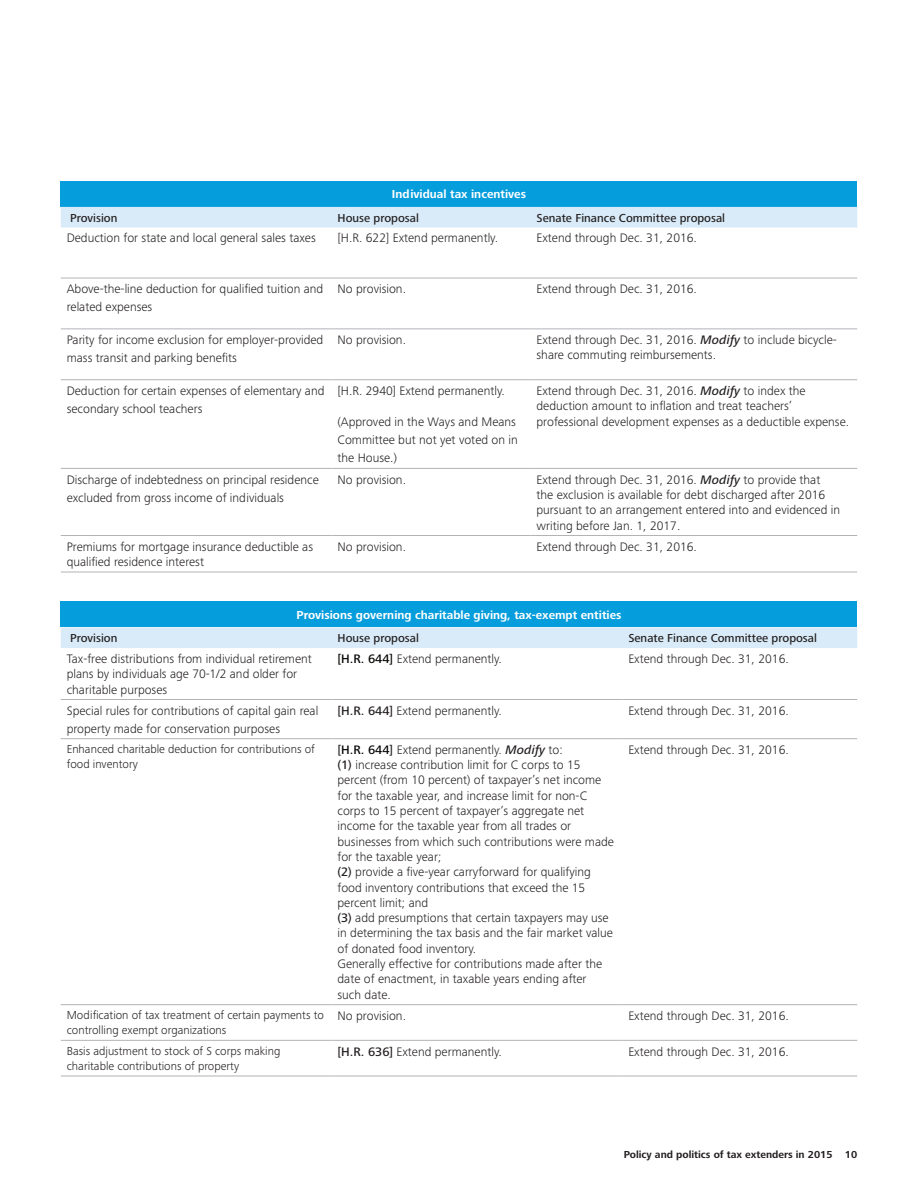
<style>
.page{position:relative;width:918px;height:1188px;background:#fff}
.page>*{position:absolute;margin:0;border:0;box-sizing:border-box;transform-origin:0 0}
.Body_copy{font:300 12.75px/15.3px "Frutiger Next Pro";color:#231f20}
.Body_copy-2{font:300 12px/15px "Frutiger Next Pro";color:#231f20}
.Body_copy-3{font:500 12px "Frutiger Next Pro";color:#231f20}
.Body_copy-4{font:700 12px "Frutiger Next Pro";color:#fff}
.t1{font:700 10.5px "Frutiger Next Pro";color:#231f20}
.s1{font-weight:500;font-style:italic}
.s2{font-weight:500;color:#040503}
.s3{font-weight:500}
</style>
<div class="page">
<div style="left:61px;top:602px;width:796px;height:25px;background:#069ddc"></div>
<div style="left:61px;top:627px;width:796px;height:21px;background:#d9ebf8"></div>
<hr style="left:61px;top:699px;width:271px;height:1px;background:#b2b3b7">
<hr style="left:332px;top:699px;width:290px;height:1px;background:#b2b3b7">
<hr style="left:622px;top:699px;width:235px;height:1px;background:#b2b3b7">
<hr style="left:61px;top:738px;width:271px;height:1px;background:#b2b3b7">
<hr style="left:332px;top:738px;width:290px;height:1px;background:#b2b3b7">
<hr style="left:622px;top:738px;width:235px;height:1px;background:#b2b3b7">
<hr style="left:61px;top:1004px;width:271px;height:1px;background:#b2b3b7">
<hr style="left:332px;top:1004px;width:290px;height:1px;background:#b2b3b7">
<hr style="left:622px;top:1004px;width:235px;height:1px;background:#b2b3b7">
<hr style="left:61px;top:1040px;width:271px;height:1px;background:#b2b3b7">
<hr style="left:332px;top:1040px;width:290px;height:1px;background:#b2b3b7">
<hr style="left:622px;top:1040px;width:235px;height:1px;background:#b2b3b7">
<hr style="left:61px;top:1076px;width:271px;height:1px;background:#b2b3b7">
<hr style="left:332px;top:1076px;width:290px;height:1px;background:#b2b3b7">
<hr style="left:622px;top:1076px;width:235px;height:1px;background:#b2b3b7">
<div style="left:61px;top:181px;width:796px;height:26px;background:#069ddc"></div>
<div style="left:61px;top:207px;width:796px;height:21px;background:#d9ebf8"></div>
<hr style="left:61px;top:278px;width:271px;height:1px;background:#b2b3b7">
<hr style="left:332px;top:278px;width:199px;height:1px;background:#b2b3b7">
<hr style="left:531px;top:278px;width:326px;height:1px;background:#b2b3b7">
<hr style="left:61px;top:329px;width:271px;height:1px;background:#b2b3b7">
<hr style="left:332px;top:329px;width:199px;height:1px;background:#b2b3b7">
<hr style="left:531px;top:329px;width:326px;height:1px;background:#b2b3b7">
<hr style="left:61px;top:379px;width:271px;height:1px;background:#b2b3b7">
<hr style="left:332px;top:379px;width:199px;height:1px;background:#b2b3b7">
<hr style="left:531px;top:379px;width:326px;height:1px;background:#b2b3b7">
<hr style="left:61px;top:468px;width:271px;height:1px;background:#b2b3b7">
<hr style="left:332px;top:468px;width:199px;height:1px;background:#b2b3b7">
<hr style="left:531px;top:468px;width:326px;height:1px;background:#b2b3b7">
<hr style="left:61px;top:535px;width:271px;height:1px;background:#b2b3b7">
<hr style="left:332px;top:535px;width:199px;height:1px;background:#b2b3b7">
<hr style="left:531px;top:535px;width:326px;height:1px;background:#b2b3b7">
<hr style="left:61px;top:572px;width:271px;height:1px;background:#b2b3b7">
<hr style="left:332px;top:572px;width:199px;height:1px;background:#b2b3b7">
<hr style="left:531px;top:572px;width:326px;height:1px;background:#b2b3b7">
<p class="Body_copy-4" style="left:392px;top:187px;width:136px">Individual tax incentives</p>
<p class="Body_copy-3" style="left:70px;top:211px;width:49px">Provision</p>
<p class="Body_copy-3" style="left:338px;top:211px;width:83px">House proposal</p>
<p class="Body_copy-3" style="left:537px;top:211px;width:190px">Senate Finance Committee proposal</p>
<p class="Body_copy" style="left:67px;top:230px;width:251px">Deduction for state and local general sales taxes</p>
<p class="Body_copy" style="left:338px;top:230px;width:162px">[H.R. 622] Extend permanently.</p>
<p class="Body_copy" style="left:537px;top:230px;width:162px">Extend through Dec. 31, 2016.</p>
<p class="Body_copy" style="left:67px;top:280px;width:258px;line-height:18px">Above-the-line deduction for qualified tuition and related expenses</p>
<p class="Body_copy" style="left:338px;top:281px;width:70px">No provision.</p>
<p class="Body_copy" style="left:537px;top:281px;width:162px">Extend through Dec. 31, 2016.</p>
<p class="Body_copy" style="left:67px;top:331px;width:258px;line-height:18px">Parity for income exclusion for employer-provided mass transit and parking benefits</p>
<p class="Body_copy" style="left:338px;top:332px;width:70px">No provision.</p>
<p class="Body_copy" style="left:537px;top:332px;width:302px">Extend through Dec. 31, 2016. <span class="s1">Modify</span> to include bicycle&shy;share commuting reimbursements.</p>
<p class="Body_copy" style="left:67px;top:382px;width:259px;line-height:18px">Deduction for certain expenses of elementary and secondary school teachers</p>
<p class="Body_copy" style="left:338px;top:383px;width:169px">[H.R. 2940] Extend permanently.</p>
<p class="Body_copy" style="left:338px;top:413px;width:182px;line-height:18px">(Approved in the Ways and Means<br>Committee but not yet voted on in the House.)</p>
<p class="Body_copy" style="left:537px;top:383px;width:314px">Extend through Dec. 31, 2016. <span class="s1">Modify</span> to index the deduction amount to inflation and treat teachers’ professional development expenses as a deductible expense.</p>
<p class="Body_copy" style="left:67px;top:470px;width:254px;line-height:18px">Discharge of indebtedness on principal residence excluded from gross income of individuals</p>
<p class="Body_copy" style="left:338px;top:472px;width:70px">No provision.</p>
<p class="Body_copy" style="left:537px;top:472px;width:305px">Extend through Dec. 31, 2016. <span class="s1">Modify</span> to provide that the exclusion is available for debt discharged after 2016 pursuant to an arrangement entered into and evidenced in writing before Jan. 1, 2017.</p>
<p class="Body_copy" style="left:67px;top:539px;width:248px">Premiums for mortgage insurance deductible as qualified residence interest</p>
<p class="Body_copy" style="left:338px;top:539px;width:70px">No provision.</p>
<p class="Body_copy" style="left:537px;top:539px;width:162px">Extend through Dec. 31, 2016.</p>
<p class="Body_copy-4" style="left:297px;top:608px;width:326px">Provisions governing charitable giving, tax-exempt entities</p>
<p class="Body_copy-3" style="left:70px;top:631px;width:49px">Provision</p>
<p class="Body_copy-3" style="left:338px;top:631px;width:83px">House proposal</p>
<p class="Body_copy-3" style="left:628px;top:631px;width:190px">Senate Finance Committee proposal</p>
<p class="Body_copy" style="left:67px;top:651px;width:247px">Tax-free distributions from individual retirement plans by individuals age 70-1/2 and older for charitable purposes</p>
<p class="Body_copy" style="left:338px;top:651px;width:166px"><span class="s2">[H.R. 644]</span> Extend permanently.</p>
<p class="Body_copy" style="left:628px;top:651px;width:162px">Extend through Dec. 31, 2016.</p>
<p class="Body_copy" style="left:67px;top:701px;width:253px;line-height:18px">Special rules for contributions of capital gain real property made for conservation purposes</p>
<p class="Body_copy" style="left:338px;top:703px;width:166px"><span class="s3">[H.R. 644]</span> Extend permanently.</p>
<p class="Body_copy" style="left:628px;top:703px;width:162px">Extend through Dec. 31, 2016.</p>
<p class="Body_copy-2" style="left:67px;top:742px;width:250px">Enhanced charitable deduction for contributions of food inventory</p>
<p class="Body_copy" style="left:338px;top:742px;width:278px"><span class="s3">[</span><span class="s2">H.R. 644</span><span class="s3">]</span> Extend permanently. <span class="s1">Modify</span> to:<br><span class="s3">(1)</span> increase contribution limit for C corps to 15 percent (from 10 percent) of taxpayer’s net income for the taxable year, and increase limit for non-C corps to 15 percent of taxpayer’s aggregate net income for the taxable year from all trades or businesses from which such contributions were made for the taxable year;<br><span class="s3">(2)</span> provide a five-year carryforward for qualifying food inventory contributions that exceed the 15 percent limit; and<br><span class="s3">(3)</span> add presumptions that certain taxpayers may use in determining the tax basis and the fair market value of donated food inventory.<br>Generally effective for contributions made after the date of enactment, in taxable years ending after<br>such date.</p>
<p class="Body_copy" style="left:628px;top:742px;width:162px">Extend through Dec. 31, 2016.</p>
<p class="Body_copy-2" style="left:67px;top:1008px;width:259px">Modification of tax treatment of certain payments to controlling exempt organizations</p>
<p class="Body_copy" style="left:338px;top:1008px;width:70px">No provision.</p>
<p class="Body_copy" style="left:628px;top:1008px;width:162px">Extend through Dec. 31, 2016.</p>
<p class="Body_copy-2" style="left:67px;top:1043px;width:215px">Basis adjustment to stock of S corps making charitable contributions of property</p>
<p class="Body_copy" style="left:338px;top:1044px;width:166px"><span class="s3">[H.R. 636]</span> Extend permanently.</p>
<p class="Body_copy" style="left:628px;top:1044px;width:162px">Extend through Dec. 31, 2016.</p>
<p class="t1" style="left:624px;top:1148px;width:235px">Policy and politics of tax extenders in 2015 10</p>
</div>
